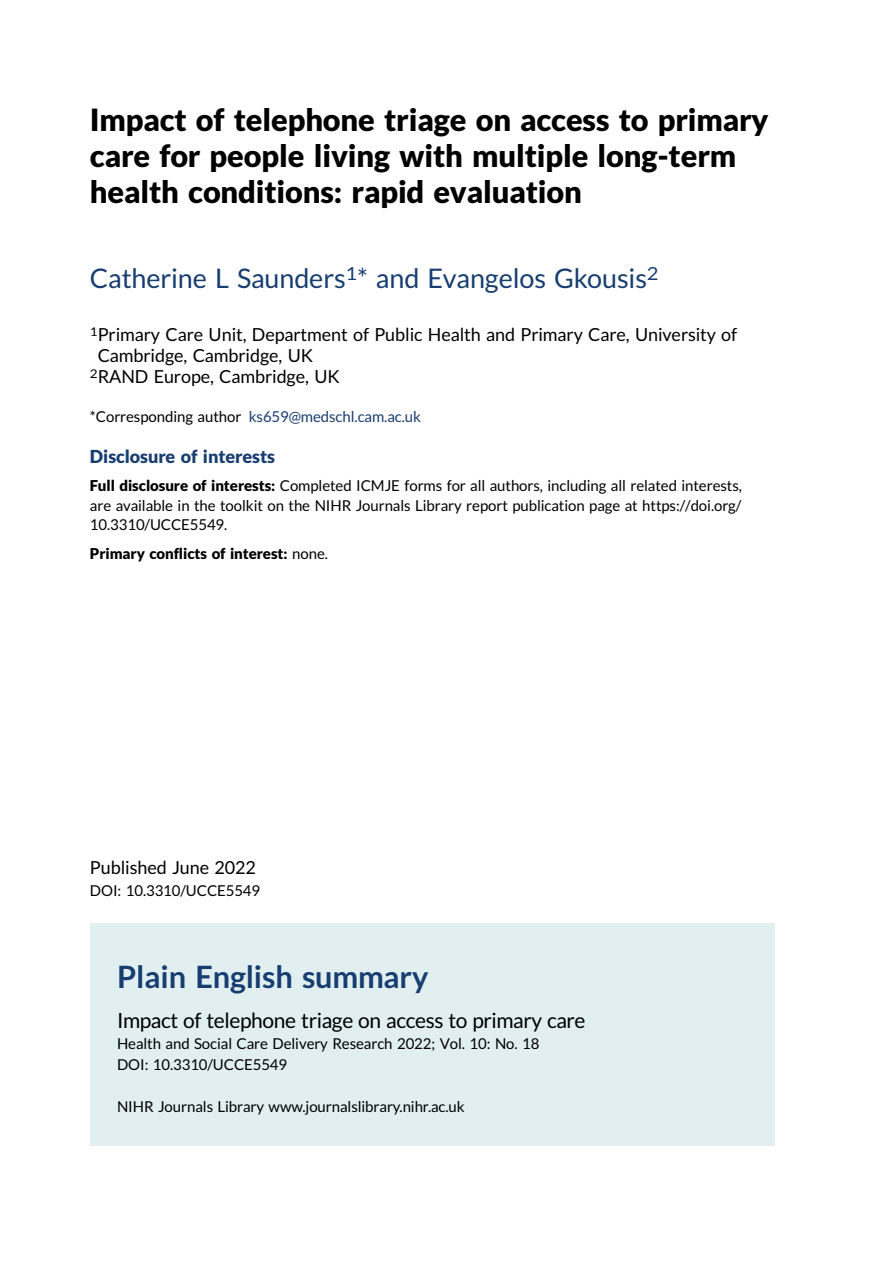
<style>
.page{position:relative;width:893px;height:1263px;background:#fff}
.page>*{position:absolute;margin:0;border:0;box-sizing:border-box;transform-origin:0 0}
.t1{font:30.75px/36px "Adv T Tfac 587 ca.B";color:#000}
.t2{font:30.75px "Adv TT6071803 a.B";color:#183e71}
.t3{font:27px "Adv T Ta 9 c 1 b 374";color:#183e71}
.t4{font:21px "Adv T Ta 9 c 1 b 374";letter-spacing:-.015em;color:#000}
.t5{font:18px "Adv T Ta 9 c 1 b 374";color:#000}
.t6{font:18px "Adv T Tfac 587 ca.B";color:#183e71}
.t7{font:15px/19.5px "Adv T Ta 9 c 1 b 374";color:#000;text-align:justify}
.t8{font:15px "Adv T Ta 9 c 1 b 374";color:#183e71}
.t9{font:15px "Adv T Tfac 587 ca.B";color:#000}
.s1{color:#000}
.s2{font-family:"Adv T Tfac 587 ca.B"}
.s3{font-family:"Adv T Ta 9 c 1 b 374"}
</style>
<div class="page">
<div style="left:90px;top:923px;width:684px;height:223px;background:#e1eff0"></div>
<h1 class="t1" style="left:90px;top:104px;width:680px">Impact of telephone triage on access to primary care for people living with multiple long-term health conditions: rapid evaluation</h1>
<h2 class="t3" style="left:90px;top:268px;width:570px">Catherine L Saunders<sup>1</sup>* and Evangelos Gkousis<sup>2</sup></h2>
<p class="t5" style="left:90px;top:328px;width:649px"><sup>1</sup>Primary Care Unit, Department of Public Health and Primary Care, University of</p>
<p class="t5" style="left:98px;top:349px;width:217px">Cambridge, Cambridge, UK</p>
<p class="t5" style="left:90px;top:370px;width:251px"><sup>2</sup>RAND Europe, Cambridge, UK</p>
<p class="t8" style="left:90px;top:411px;width:332px"><span class="s1">*Corresponding author</span> ks659@medschl.cam.ac.uk</p>
<p class="t6" style="left:90px;top:449px;width:187px">Disclosure of interests</p>
<p class="t7" style="left:90px;top:477px;width:653px"><span class="s2">Full disclosure of interests:</span> Completed ICMJE forms for all authors, including all related interests, are available in the toolkit on the NIHR Journals Library report publication page at https://doi.org/ 10.3310/UCCE5549.</p>
<p class="t9" style="left:90px;top:547px;width:239px">Primary conflicts of interest: <span class="s3">none.</span></p>
<p class="t5" style="left:90px;top:860px;width:167px">Published June 2022</p>
<p class="t7" style="left:90px;top:882px;width:172px">DOI: 10.3310/UCCE5549</p>
<h1 class="t2" style="left:117px;top:965px;width:313px">Plain English summary</h1>
<h3 class="t4" style="left:117px;top:1013px;width:470px">Impact of telephone triage on access to primary care</h3>
<p class="t7" style="left:117px;top:1034px;width:424px;line-height:21px">Health and Social Care Delivery Research 2022; Vol. 10: No. 18<br>DOI: 10.3310/UCCE5549</p>
<p class="t7" style="left:117px;top:1098px;width:349px">NIHR Journals Library www.journalslibrary.nihr.ac.uk</p>
</div>
